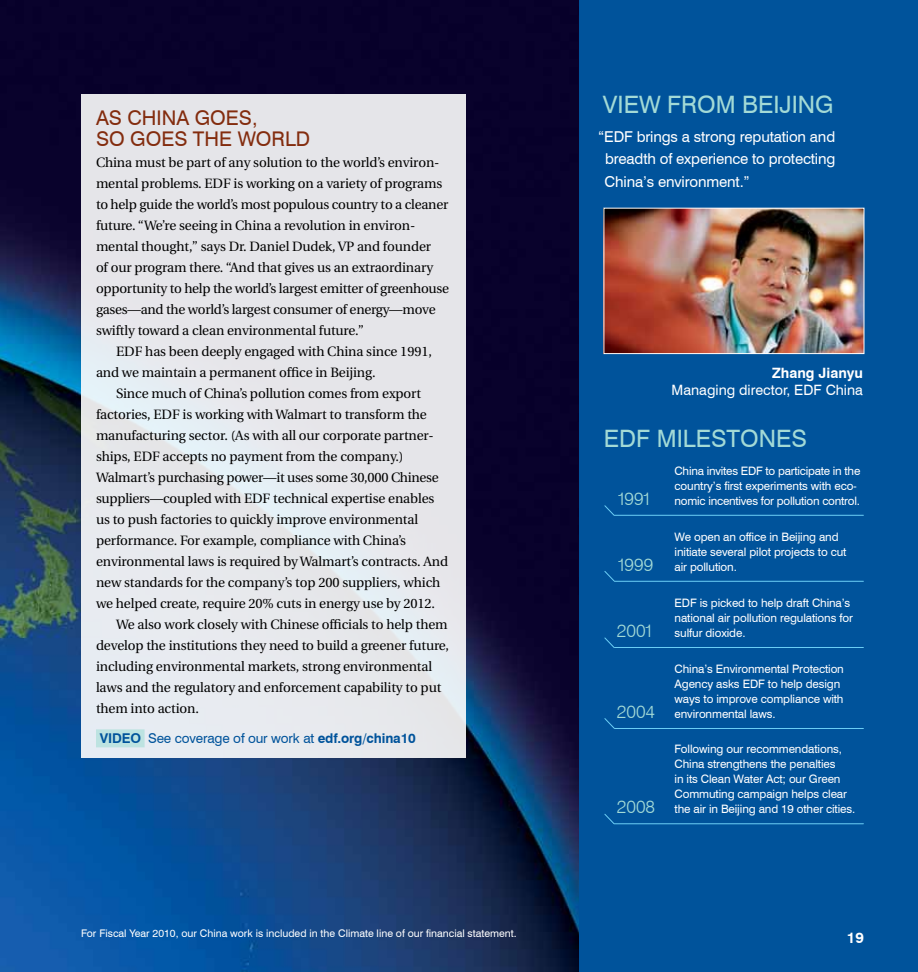
<style>
.page{position:relative;width:918px;height:972px;background:#fff}
.page>*{position:absolute;margin:0;border:0;box-sizing:border-box;transform-origin:0 0}
.t1{font:24px "Swiss 721 BT";color:#a3dad6}
.t2{font:20.25px "Swiss 721 BT";color:#832c0e}
.t3{font:300 18px "Swiss 721 BT";color:#a3dad6}
.t4{font:15px/22.5px "Swiss 721 BT";letter-spacing:-.01em;color:#fff;text-align:justify}
.t5{font:700 15px "Swiss 721 BT";color:#fff}
.t6{font:14.25px "Swiss 721 BT";color:#fff}
.t7{font:700 14.25px "Swiss 721 BT";color:#fff}
.t8{font:13.5px/21px "Utopia";letter-spacing:-.01em;color:#000}
.t9{font:13.5px "Swiss 721 BT";letter-spacing:-.01em;color:#00539b}
.t10{font:700 13.5px "Swiss 721 BT";color:#00539b}
.t11{font:11.7px/15px "Swiss 721 BT";letter-spacing:-.01em;color:#fff}
.t12{font:10.5px "Swiss 721 BT";color:#fff}
.s1{font-weight:700}
</style>
<div class="page">
<div style="left:571px;top:0;width:347px;height:972px;background:#00539b"></div>
<img style="left:0;top:0;width:579px;height:972px">
<div style="left:81px;top:94px;width:385px;height:664px;background:#e5e6e9"></div>
<div style="left:96px;top:729px;width:49px;height:18px;background:#bde3e1"></div>
<img style="left:606px;top:210px;width:256px;height:142px">
<div style="left:604px;top:208px;width:260px;height:146px;border:1px solid #fff"></div>
<hr style="left:614px;top:515px;width:249px;height:1px;background:#6dcff6">
<svg style="left:604px;top:505px;width:11px;height:11px"></svg>
<hr style="left:614px;top:581px;width:249px;height:1px;background:#6dcff6">
<svg style="left:604px;top:571px;width:11px;height:11px"></svg>
<hr style="left:614px;top:647px;width:249px;height:1px;background:#6dcff6">
<svg style="left:604px;top:637px;width:11px;height:11px"></svg>
<hr style="left:614px;top:728px;width:249px;height:1px;background:#6dcff6">
<svg style="left:604px;top:718px;width:11px;height:11px"></svg>
<hr style="left:614px;top:823px;width:249px;height:1px;background:#6dcff6">
<svg style="left:604px;top:814px;width:11px;height:11px"></svg>
<h2 class="t2" style="left:96px;top:105px;width:114px">As China goes</h2>
<h2 class="t2" style="left:252px;top:105px;width:7px">,</h2>
<h2 class="t2" style="left:96px;top:126px;width:50px">so goes</h2>
<h2 class="t2" style="left:193px;top:126px;width:116px">the world</h2>
<p class="t8" style="left:96px;top:152px;width:355px">China must be part of any solution to the world’s environ&shy;mental problems. EDF is working on a variety of programs to help guide the world’s most populous country to a cleaner future. “We’re seeing in China a revolution in environ&shy;mental thought,” says Dr. Daniel Dudek, VP and founder<br>of our program there. “And that gives us an extraordinary opportunity to help the world’s largest emitter of greenhouse gases—and the world’s largest consumer of energy—move swiftly toward a clean environmental future.”</p>
<p class="t8" style="left:96px;top:341px;width:337px;text-indent:20px">EDF has been deeply engaged with China since 1991, and we maintain a permanent office in Beijing.</p>
<p class="t8" style="left:116px;top:383px;width:306px">Since much of China’s pollution comes from export</p>
<p class="t8" style="left:96px;top:404px;width:332px">factories, EDF is working with Walmart to transform the</p>
<p class="t8" style="left:96px;top:425px;width:339px">manufacturing sector. (As with all our corporate partner-</p>
<p class="t8" style="left:96px;top:446px;width:309px">ships, EDF accepts no payment from the company.)</p>
<p class="t8" style="left:96px;top:467px;width:344px">Walmart’s purchasing power—it uses some 30,000 Chinese</p>
<p class="t8" style="left:96px;top:488px;width:340px">suppliers—coupled with EDF technical expertise enables</p>
<p class="t8" style="left:96px;top:509px;width:324px">us to push factories to quickly improve environmental</p>
<p class="t8" style="left:96px;top:530px;width:312px">performance. For example, compliance with China’s</p>
<p class="t8" style="left:96px;top:551px;width:354px">environmental laws is required by Walmart’s contracts. And</p>
<p class="t8" style="left:96px;top:572px;width:346px">new standards for the company’s top 200 suppliers, which</p>
<p class="t8" style="left:96px;top:593px;width:340px">we helped create, require 20% cuts in energy use by 2012.</p>
<p class="t8" style="left:116px;top:614px;width:333px">We also work closely with Chinese officials to help them</p>
<p class="t8" style="left:96px;top:635px;width:355px">develop the institutions they need to build a greener future,</p>
<p class="t8" style="left:96px;top:656px;width:338px">including environmental markets, strong environmental</p>
<p class="t8" style="left:96px;top:677px;width:347px">laws and the regulatory and enforcement capability to put</p>
<p class="t8" style="left:96px;top:698px;width:104px">them into action.</p>
<p class="t10" style="left:100px;top:730px;width:10px">Video</p>
<p class="t9" style="left:148px;top:730px;width:269px">See coverage of our work at <span class="s1">edf.org/china10</span></p>
<p class="t12" style="left:81px;top:926px;width:437px">For Fiscal Year 2010, our China work is included in the Climate line of our financial statement.</p>
<h1 class="t1" style="left:603px;top:90px;width:228px">view from beijing</h1>
<p class="t4" style="left:605px;top:125px;width:232px;text-indent:-6px">“EDF brings a strong reputation and breadth of experience to protecting China’s environment.”</p>
<p class="t7" style="left:772px;top:365px;width:92px">Zhang Jianyu</p>
<p class="t6" style="left:672px;top:382px;width:193px">Managing director, EDF China</p>
<h1 class="t1" style="left:604px;top:424px;width:108px">EDF milesto</h1>
<h1 class="t1" style="left:759px;top:424px;width:33px">nes</h1>
<h3 class="t3" style="left:617px;top:488px;width:36px">1991</h3>
<h3 class="t3" style="left:617px;top:554px;width:38px">1999</h3>
<h3 class="t3" style="left:617px;top:619px;width:38px">2001</h3>
<h3 class="t3" style="left:617px;top:700px;width:40px">2004</h3>
<h3 class="t3" style="left:617px;top:796px;width:40px">2008</h3>
<p class="t11" style="left:675px;top:463px;width:187px">China invites EDF to participate in the country’s first experiments with eco&shy;nomic incentives for pollution control.</p>
<p class="t11" style="left:675px;top:529px;width:173px">We open an office in Beijing and initiate several pilot projects to cut air pollution.</p>
<p class="t11" style="left:675px;top:595px;width:180px">EDF is picked to help draft China’s national air pollution regulations for sulfur dioxide.</p>
<p class="t11" style="left:675px;top:661px;width:171px">China’s Environmental Protection<br>Agency asks EDF to help design ways to improve compliance with environmental laws.</p>
<p class="t11" style="left:675px;top:742px;width:182px">Following our recommendations, China strengthens the penalties<br>in its Clean Water Act; our Green Commuting campaign helps clear the air in Beijing and 19 other cities.</p>
<p class="t5" style="left:847px;top:928px;width:19px">19</p>
</div>
